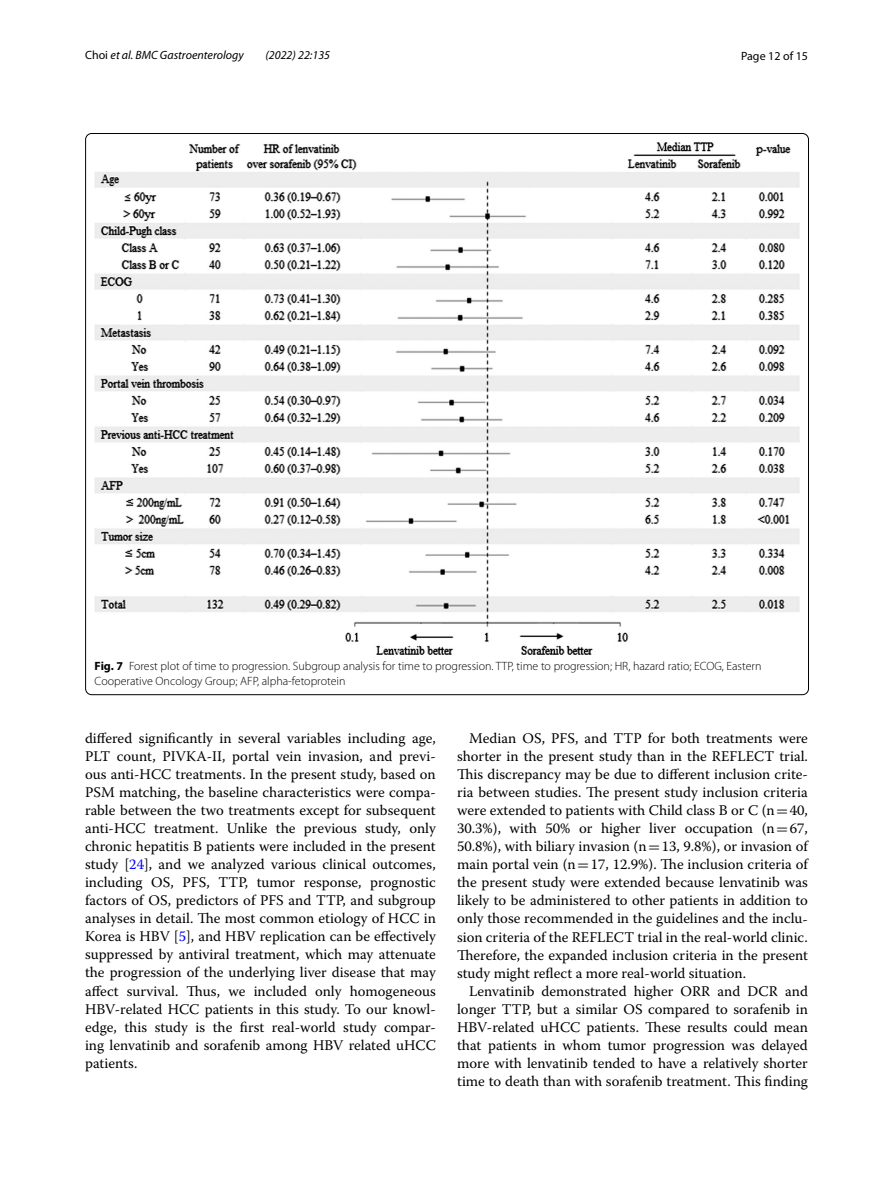
<style>
.page{position:relative;width:893px;height:1187px;background:#fff}
.page>*{position:absolute;margin:0;border:0;box-sizing:border-box;transform-origin:0 0}
.t1{font:14.7px/18px "Warnock Pro";color:#000;text-align:justify}
.t2{font:300 12px/15px "Myriad Pro";color:#000}
.t3{font:italic 12px "Myriad Pro";color:#000}
.t4{font:12px "Myriad Pro";color:#000}
.s1{font-style:normal}
.s2{font-weight:700}
.s3{color:#00f}
.s4{font-family:"MTSY"}
</style>
<div class="page">
<img style="left:94px;top:142px;width:706px;height:513px">
<p class="t3" style="left:85px;top:48px;width:160px"><span class="s1">Choi</span> et al. BMC Gastroenterology</p>
<p class="t3" style="left:265px;top:48px;width:66px">(2022) 22:135</p>
<p class="t4" style="left:741px;top:48px;width:68px">Page 12 of 15</p>
<p class="t2" style="left:95px;top:658px;width:668px"><span class="s2">Fig. 7</span> Forest plot of time to progression. Subgroup analysis for time to progression. TTP, time to progression; HR, hazard ratio; ECOG, Eastern<br>Cooperative Oncology Group; AFP, alpha-fetoprotein</p>
<p class="t1" style="left:85px;top:729px;width:352px">differed significantly in several variables including age, PLT count, PIVKA-II, portal vein invasion, and previ&shy;ous anti-HCC treatments. In the present study, based on PSM matching, the baseline characteristics were compa&shy;rable between the two treatments except for subsequent anti-HCC treatment. Unlike the previous study, only chronic hepatitis B patients were included in the present study [<span class="s3">24</span>], and we analyzed various clinical outcomes, including OS, PFS, TTP, tumor response, prognostic factors of OS, predictors of PFS and TTP, and subgroup analyses in detail. The most common etiology of HCC in Korea is HBV [<span class="s3">5</span>], and HBV replication can be effectively suppressed by antiviral treatment, which may attenuate the progression of the underlying liver disease that may affect survival. Thus, we included only homogeneous HBV-related HCC patients in this study. To our knowl&shy;edge, this study is the first real-world study compar&shy;ing lenvatinib and sorafenib among HBV related uHCC patients.</p>
<p class="t1" style="left:457px;top:729px;width:352px;text-indent:12px">Median OS, PFS, and TTP for both treatments were shorter in the present study than in the REFLECT trial.<br>This discrepancy may be due to different inclusion crite&shy;ria between studies. The present study inclusion criteria were extended to patients with Child class B or C (n<span class="s4">=</span>40, 30.3%), with 50% or higher liver occupation (n<span class="s4">=</span>67, 50.8%), with biliary invasion (n<span class="s4">=</span>13, 9.8%), or invasion of main portal vein (n<span class="s4">=</span>17, 12.9%). The inclusion criteria of the present study were extended because lenvatinib was likely to be administered to other patients in addition to only those recommended in the guidelines and the inclu&shy;sion criteria of the REFLECT trial in the real-world clinic.<br>Therefore, the expanded inclusion criteria in the present study might reflect a more real-world situation.</p>
<p class="t1" style="left:457px;top:981px;width:352px;text-indent:12px">Lenvatinib demonstrated higher ORR and DCR and longer TTP, but a similar OS compared to sorafenib in HBV-related uHCC patients. These results could mean that patients in whom tumor progression was delayed more with lenvatinib tended to have a relatively shorter time to death than with sorafenib treatment. This finding</p>
</div>
